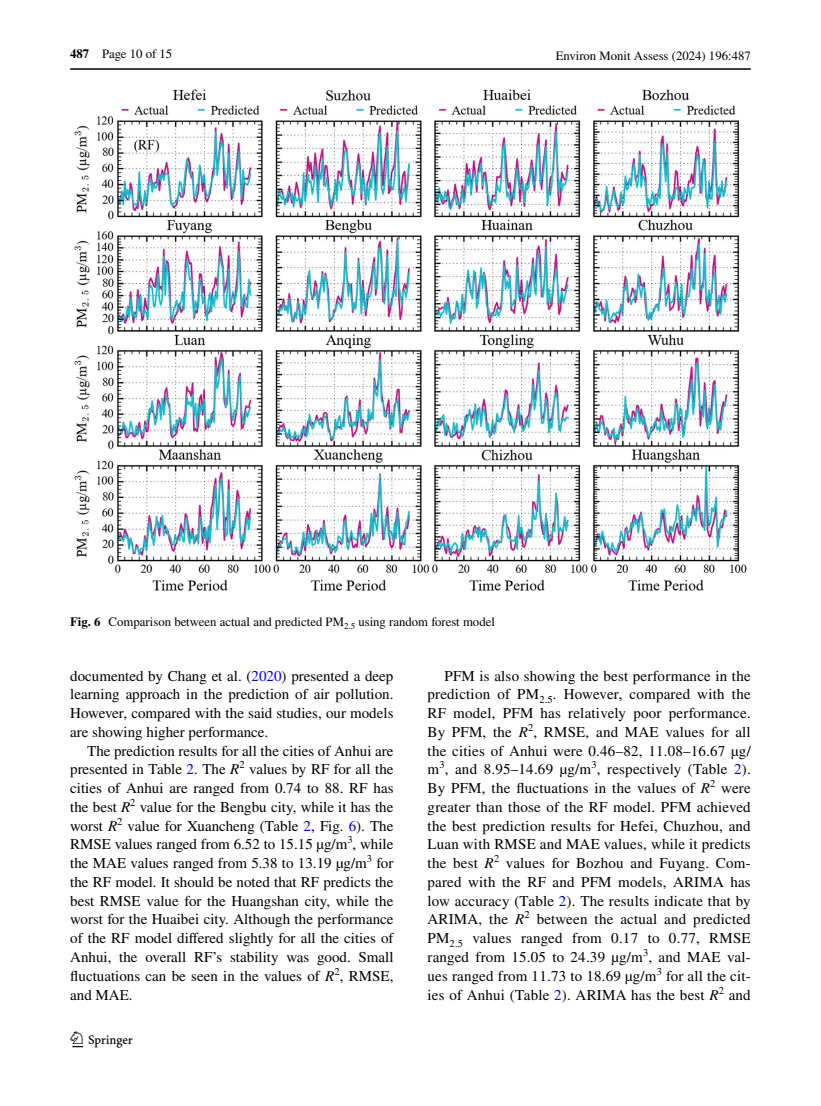
<style>
.page{position:relative;width:821px;height:1106px;background:#fff}
.page>*{position:absolute;margin:0;border:0;box-sizing:border-box;transform-origin:0 0}
.t1{font:22.5px "Springnew Regular 2";color:#000}
.t2{font:15px/18.8px "STIX";color:#000;text-align:justify}
.t3{font:12.75px "STIX";color:#000}
.s1{font-weight:700}
.s2{color:#00f}
.s3{font-style:italic}
</style>
<div class="page">
<hr style="left:70px;top:68px;width:680px;height:2px;background:#000">
<img style="left:74px;top:89px;width:672px;height:502px">
<p class="t3" style="left:70px;top:45px;width:104px"><span class="s1">487</span> Page 10 of 15</p>
<p class="t3" style="left:555px;top:47px;width:197px">Environ Monit Assess (2024) 196:487</p>
<p class="t3" style="left:70px;top:613px;width:426px"><span class="s1">Fig. 6</span> Comparison between actual and predicted PM<sub>2.5</sub> using random forest model</p>
<p class="t2" style="left:70px;top:667px;width:325px">documented by Chang et al. (<span class="s2">2020</span>) presented a deep learning approach in the prediction of air pollution.<br>However, compared with the said studies, our models are showing higher performance.</p>
<p class="t2" style="left:70px;top:742px;width:325px;text-indent:17px">The prediction results for all the cities of Anhui are presented in Table <span class="s2">2</span>. The <span class="s3">R</span><sup>2</sup> values by RF for all the cities of Anhui are ranged from 0.74 to 88. RF has the best <span class="s3">R</span><sup>2</sup> value for the Bengbu city, while it has the worst <span class="s3">R</span><sup>2</sup> value for Xuancheng (Table <span class="s2">2</span>, Fig. <span class="s2">6</span>). The RMSE values ranged from 6.52 to 15.15 µg/m<sup>3</sup>, while the MAE values ranged from 5.38 to 13.19 µg/m<sup>3</sup> for the RF model. It should be noted that RF predicts the best RMSE value for the Huangshan city, while the worst for the Huaibei city. Although the performance of the RF model differed slightly for all the cities of Anhui, the overall RF’s stability was good. Small fluctuations can be seen in the values of <span class="s3">R</span><sup>2</sup>, RMSE, and MAE.</p>
<h1 class="t1" style="left:72px;top:1031px;width:62px">1 3</h1>
<p class="t2" style="left:427px;top:667px;width:325px;text-indent:17px">PFM is also showing the best performance in the prediction of PM<sub>2.5</sub>. However, compared with the RF model, PFM has relatively poor performance.<br>By PFM, the <span class="s3">R</span><sup>2</sup>, RMSE, and MAE values for all the cities of Anhui were 0.46–82, 11.08–16.67 µg/ m<sup>3</sup>, and 8.95–14.69 µg/m<sup>3</sup>, respectively (Table <span class="s2">2</span>).<br>By PFM, the fluctuations in the values of <span class="s3">R</span><sup>2</sup> were greater than those of the RF model. PFM achieved the best prediction results for Hefei, Chuzhou, and Luan with RMSE and MAE values, while it predicts the best <span class="s3">R</span><sup>2</sup> values for Bozhou and Fuyang. Com&shy;pared with the RF and PFM models, ARIMA has low accuracy (Table <span class="s2">2</span>). The results indicate that by ARIMA, the <span class="s3">R</span><sup>2</sup> between the actual and predicted PM<sub>2.5</sub> values ranged from 0.17 to 0.77, RMSE ranged from 15.05 to 24.39 µg/m<sup>3</sup>, and MAE val&shy;ues ranged from 11.73 to 18.69 µg/m<sup>3</sup> for all the cit&shy;ies of Anhui (Table <span class="s2">2</span>). ARIMA has the best <span class="s3">R</span><sup>2</sup> and</p>
</div>
